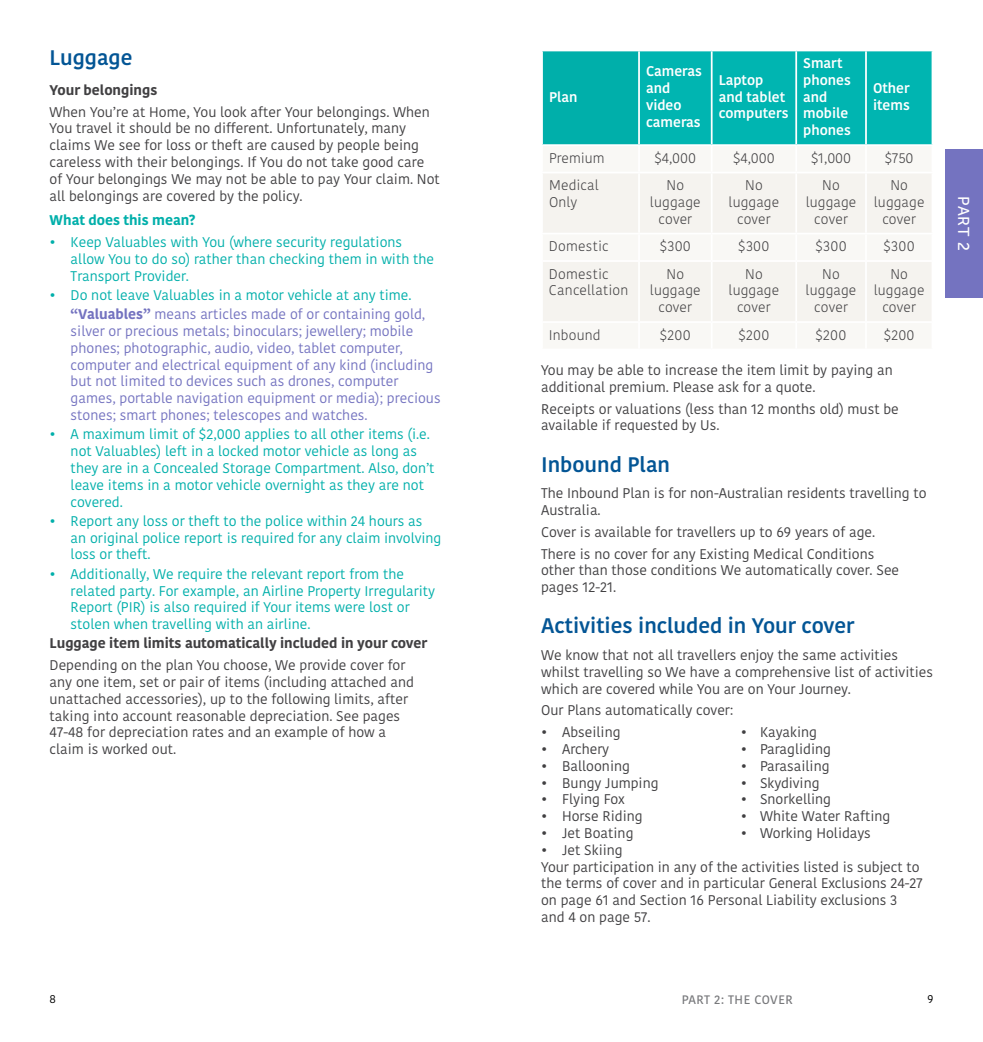
<style>
.page{position:relative;width:983px;height:1042px;background:#fff}
.page>*{position:absolute;margin:0;border:0;box-sizing:border-box;transform-origin:0 0}
.t1{font:500 21px "Kohinoor";color:#035595}
.t2{font:15.75px "Museo Sans Rounded 500";color:#fff}
.t3{font:14px/16.8px "Kohinoor";color:#414042}
.t4{font:14px/16.8px "Kohinoor";color:#00afaa}
.t5{font:14px/16.8px "Kohinoor";color:#7473c0}
.t6{font:300 14px/16.8px "Kohinoor";letter-spacing:.01em;color:#414042;text-align:center}
.t7{font:500 14px/16.8px "Kohinoor";color:#fff}
.t8{font:700 14px "Kohinoor";color:#414042}
.t9{font:700 14px "Kohinoor";color:#00afaa}
.t10{font:600 12.25px "Kohinoor";letter-spacing:.04em;color:#77787b}
.t11{font:11.38px "Kohinoor";color:#000}
.s1{font-weight:700;color:#7473c0}
.s2{color:#7473c0}
</style>
<div class="page">
<div style="left:945px;top:149px;width:37px;height:149px;background:#7473c0"></div>
<div style="left:542px;top:50px;width:97px;height:95px;background:#00afaa"></div>
<div style="left:543px;top:174px;width:388px;height:147px;background:#f5f3ef"></div>
<hr style="left:541px;top:50px;width:98px;height:1px;background:#fff">
<hr style="left:541px;top:144px;width:98px;height:2px;background:#fff">
<svg style="left:638px;top:50px;width:294px;height:95px;background:#0eb9b5"></svg>
<hr style="left:865px;top:144px;width:68px;height:2px;background:#fff">
<hr style="left:638px;top:173px;width:1px;height:60px;background:#fff">
<hr style="left:710px;top:173px;width:2px;height:60px;background:#fff">
<hr style="left:795px;top:173px;width:1px;height:60px;background:#fff">
<hr style="left:864px;top:173px;width:2px;height:60px;background:#fff">
<hr style="left:541px;top:233px;width:98px;height:1px;background:#fff">
<hr style="left:639px;top:233px;width:72px;height:1px;background:#fff">
<svg style="left:638px;top:234px;width:1px;height:26px"></svg>
<hr style="left:711px;top:233px;width:85px;height:1px;background:#fff">
<hr style="left:710px;top:234px;width:2px;height:26px;background:#fff">
<hr style="left:796px;top:233px;width:69px;height:1px;background:#fff">
<svg style="left:795px;top:234px;width:1px;height:26px"></svg>
<hr style="left:865px;top:233px;width:68px;height:1px;background:#fff">
<hr style="left:864px;top:234px;width:2px;height:26px;background:#fff">
<hr style="left:541px;top:260px;width:98px;height:2px;background:#fff">
<hr style="left:639px;top:260px;width:72px;height:2px;background:#fff">
<hr style="left:638px;top:262px;width:1px;height:59px;background:#fff">
<hr style="left:711px;top:260px;width:85px;height:2px;background:#fff">
<hr style="left:710px;top:262px;width:2px;height:59px;background:#fff">
<hr style="left:796px;top:260px;width:69px;height:2px;background:#fff">
<hr style="left:795px;top:262px;width:1px;height:59px;background:#fff">
<hr style="left:865px;top:260px;width:68px;height:2px;background:#fff">
<hr style="left:864px;top:262px;width:2px;height:59px;background:#fff">
<h1 class="t1" style="left:50px;top:45px;width:84px">Luggage</h1>
<p class="t8" style="left:50px;top:81px;width:109px">Your belongings</p>
<p class="t3" style="left:50px;top:104px;width:391px">When You’re at Home, You look after Your belongings. When You travel it should be no different. Unfortunately, many claims We see for loss or theft are caused by people being careless with their belongings. If You do not take good care of Your belongings We may not be able to pay Your claim. Not all belongings are covered by the policy.</p>
<p class="t9" style="left:50px;top:211px;width:147px">What does this mean?</p>
<p class="t4" style="left:71px;top:234px;width:365px;text-indent:-21px">• Keep Valuables with You (where security regulations allow You to do so) rather than checking them in with the<br>Transport Provider.</p>
<p class="t4" style="left:71px;top:286px;width:356px;line-height:19.2px;text-indent:-21px">• Do not leave Valuables in a motor vehicle at any time. <span class="s1">“Valuables”</span> <span class="s2">means articles made of or containing gold,</span></p>
<p class="t5" style="left:71px;top:323px;width:371px">silver or precious metals; binoculars; jewellery; mobile phones; photographic, audio, video, tablet computer, computer and electrical equipment of any kind (including but not limited to devices such as drones, computer games, portable navigation equipment or media); precious stones; smart phones; telescopes and watches.</p>
<p class="t4" style="left:71px;top:426px;width:365px;text-indent:-21px">• A maximum limit of $2,000 applies to all other items (i.e. not Valuables) left in a locked motor vehicle as long as they are in a Concealed Storage Compartment. Also, don’t leave items in a motor vehicle overnight as they are not covered.</p>
<p class="t4" style="left:71px;top:513px;width:372px;text-indent:-21px">• Report any loss or theft to the police within 24 hours as an original police report is required for any claim involving loss or theft.</p>
<p class="t4" style="left:71px;top:566px;width:366px;text-indent:-21px">• Additionally, We require the relevant report from the related party. For example, an Airline Property Irregularity Report (PIR) is also required if Your items were lost or stolen when travelling with an airline.</p>
<p class="t8" style="left:50px;top:634px;width:379px">Luggage item limits automatically included in your cover</p>
<p class="t3" style="left:50px;top:657px;width:366px">Depending on the plan You choose, We provide cover for any one item, set or pair of items (including attached and unattached accessories), up to the following limits, after taking into account reasonable depreciation. See pages 47-48 for depreciation rates and an example of how a claim is worked out.</p>
<p class="t7" style="left:549px;top:89px;width:30px">Plan</p>
<p class="t7" style="left:646px;top:63px;width:57px">Cameras and video cameras</p>
<p class="t7" style="left:718px;top:72px;width:71px">Laptop and tablet computers</p>
<p class="t7" style="left:803px;top:55px;width:49px">Smart phones and mobile phones</p>
<p class="t7" style="left:872px;top:80px;width:38px">Other items</p>
<p class="t6" style="left:549px;top:150px;width:57px">Premium</p>
<p class="t6" style="left:654px;top:150px;width:43px">$4,000</p>
<p class="t6" style="left:733px;top:150px;width:43px">$4,000</p>
<p class="t6" style="left:810px;top:150px;width:42px">$1,000</p>
<p class="t6" style="left:884px;top:150px;width:30px">$750</p>
<p class="t6" style="left:549px;top:177px;width:51px;text-align:left">Medical<br>Only</p>
<p class="t6" style="left:649px;top:177px;width:52px">No luggage cover</p>
<p class="t6" style="left:728px;top:177px;width:52px">No luggage cover</p>
<p class="t6" style="left:805px;top:177px;width:52px">No luggage cover</p>
<p class="t6" style="left:873px;top:177px;width:52px">No luggage cover</p>
<p class="t6" style="left:549px;top:238px;width:61px">Domestic</p>
<p class="t6" style="left:659px;top:238px;width:33px">$300</p>
<p class="t6" style="left:738px;top:238px;width:33px">$300</p>
<p class="t6" style="left:815px;top:238px;width:33px">$300</p>
<p class="t6" style="left:883px;top:238px;width:33px">$300</p>
<p class="t6" style="left:549px;top:265px;width:81px;text-align:left">Domestic<br>Cancellation</p>
<p class="t6" style="left:649px;top:265px;width:52px">No luggage cover</p>
<p class="t6" style="left:728px;top:265px;width:52px">No luggage cover</p>
<p class="t6" style="left:805px;top:265px;width:52px">No luggage cover</p>
<p class="t6" style="left:873px;top:265px;width:52px">No luggage cover</p>
<p class="t6" style="left:548px;top:326px;width:53px">Inbound</p>
<p class="t6" style="left:659px;top:326px;width:32px">$200</p>
<p class="t6" style="left:738px;top:326px;width:32px">$200</p>
<p class="t6" style="left:815px;top:326px;width:32px">$200</p>
<p class="t6" style="left:883px;top:326px;width:32px">$200</p>
<p class="t3" style="left:541px;top:362px;width:353px">You may be able to increase the item limit by paying an additional premium. Please ask for a quote.</p>
<p class="t3" style="left:541px;top:401px;width:359px">Receipts or valuations (less than 12 months old) must be available if requested by Us.</p>
<h1 class="t1" style="left:541px;top:451px;width:130px">Inbound Plan</h1>
<p class="t3" style="left:541px;top:485px;width:387px">The Inbound Plan is for non-Australian residents travelling to<br>Australia.</p>
<p class="t3" style="left:541px;top:521px;width:335px;line-height:21.7px">Cover is available for travellers up to 69 years of age.<br>There is no cover for any Existing Medical Conditions</p>
<p class="t3" style="left:541px;top:562px;width:359px">other than those conditions We automatically cover. See pages 12-21.</p>
<h1 class="t1" style="left:541px;top:613px;width:315px">Activities included in Your cover</h1>
<p class="t3" style="left:541px;top:647px;width:393px">We know that not all travellers enjoy the same activities whilst travelling so We have a comprehensive list of activities which are covered while You are on Your Journey.</p>
<p class="t3" style="left:541px;top:702px;width:193px">Our Plans automatically cover:</p>
<p class="t3" style="left:541px;top:724px;width:81px">• Abseiling</p>
<p class="t3" style="left:740px;top:724px;width:78px">• Kayaking</p>
<p class="t3" style="left:541px;top:741px;width:70px">• Archery</p>
<p class="t3" style="left:740px;top:741px;width:92px">• Paragliding</p>
<p class="t3" style="left:541px;top:758px;width:90px">• Ballooning</p>
<p class="t3" style="left:740px;top:758px;width:90px">• Parasailing</p>
<p class="t3" style="left:541px;top:774px;width:119px">• Bungy Jumping</p>
<p class="t3" style="left:740px;top:774px;width:80px">• Skydiving</p>
<p class="t3" style="left:541px;top:791px;width:85px">• Flying Fox</p>
<p class="t3" style="left:740px;top:791px;width:92px">• Snorkelling</p>
<p class="t3" style="left:541px;top:808px;width:103px">• Horse Riding</p>
<p class="t3" style="left:740px;top:808px;width:151px">• White Water Rafting</p>
<p class="t3" style="left:541px;top:825px;width:94px">• Jet Boating</p>
<p class="t3" style="left:740px;top:825px;width:131px">• Working Holidays</p>
<p class="t3" style="left:541px;top:842px;width:383px">• Jet Skiing<br>Your participation in any of the activities listed is subject to the terms of cover and in particular General Exclusions 24-27 on page 61 and Section 16 Personal Liability exclusions 3 and 4 on page 57.</p>
<p class="t2" style="left:971px;top:196px;width:57px;rotate:90deg">PART 2</p>
<p class="t11" style="left:50px;top:991px;width:8px">8</p>
<p class="t10" style="left:681px;top:991px;width:112px">PART 2: THE COVER</p>
<p class="t11" style="left:927px;top:991px;width:7px">9</p>
</div>
